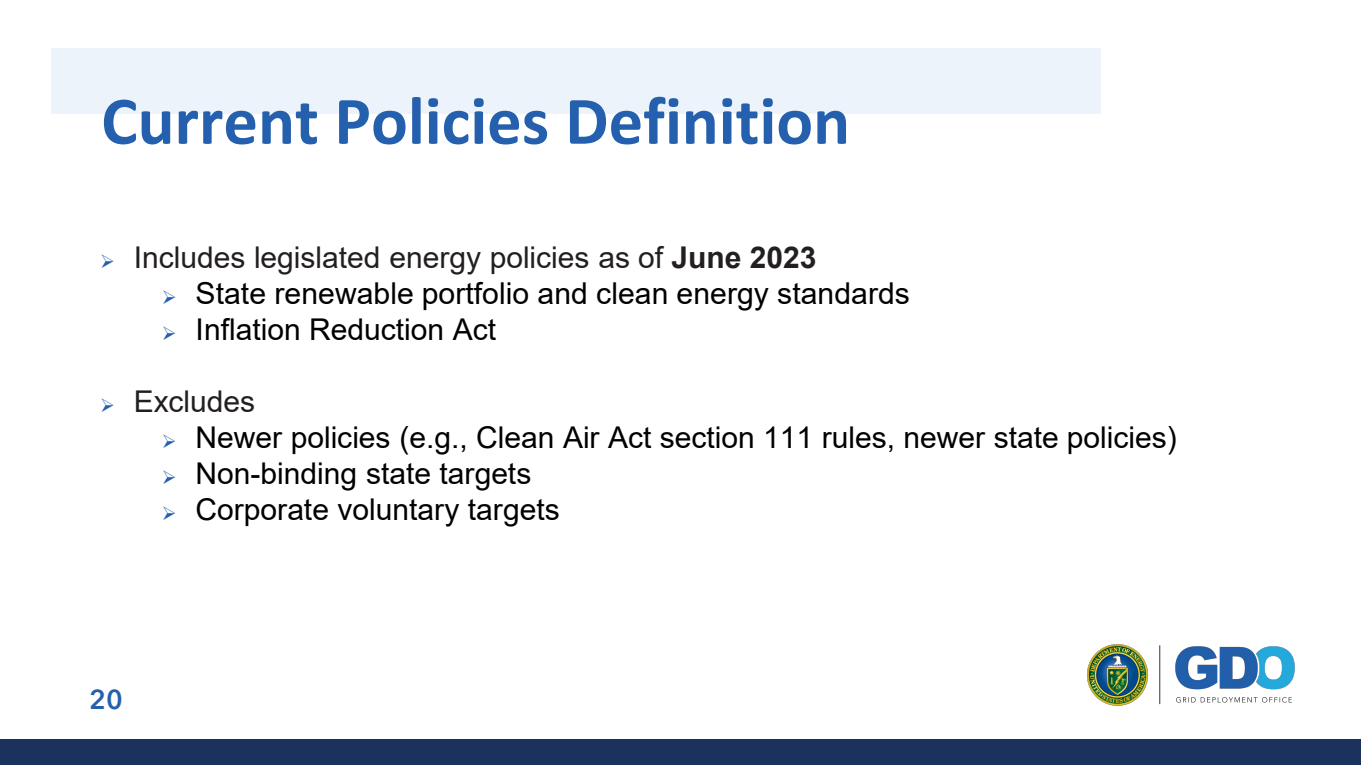
<style>
.page{position:relative;width:1361px;height:765px;background:#fff}
.page>*{position:absolute;margin:0;border:0;box-sizing:border-box;transform-origin:0 0}
.t1{font:700 68.75px "Calibri";color:#2460ad}
.t2{font:30.12px "Arial";color:#000}
.t3{font:30px "Arial";color:#000}
.t4{font:30px "Arial";color:#231f20}
.t5{font:600 27.5px "Avenir Next LT Pro";color:#2460ad}
.s1{color:#2460ad}
.s2{font-weight:700}
</style>
<div class="page">
<div style="left:51px;top:48px;width:1049px;height:66px;background:#ecf3fa"></div>
<img style="left:1087px;top:644px;width:208px;height:62px">
<div style="left:0;top:739px;width:1360px;height:26px;background:#1a325d"></div>
<h3 class="t1" style="left:101px;top:72px;width:750px">Current Policies Definition</h3>
<p class="t4" style="left:100px;top:237px;width:718px"><span class="s1">➢</span> Includes legislated energy policies as of <span class="s2">June 2023</span></p>
<p class="t2" style="left:162px;top:273px;width:749px"><span class="s1">➢</span> State renewable portfolio and clean energy standards</p>
<p class="t3" style="left:162px;top:309px;width:336px"><span class="s1">➢</span> Inflation Reduction Act</p>
<p class="t4" style="left:100px;top:381px;width:157px"><span class="s1">➢</span> Excludes</p>
<p class="t3" style="left:162px;top:417px;width:1016px"><span class="s1">➢</span> Newer policies (e.g., Clean Air Act section 111 rules, newer state policies)</p>
<p class="t3" style="left:162px;top:453px;width:371px"><span class="s1">➢</span> Non-binding state targets</p>
<p class="t3" style="left:162px;top:489px;width:399px"><span class="s1">➢</span> Corporate voluntary targets</p>
<p class="t5" style="left:89px;top:683px;width:35px">20</p>
</div>
